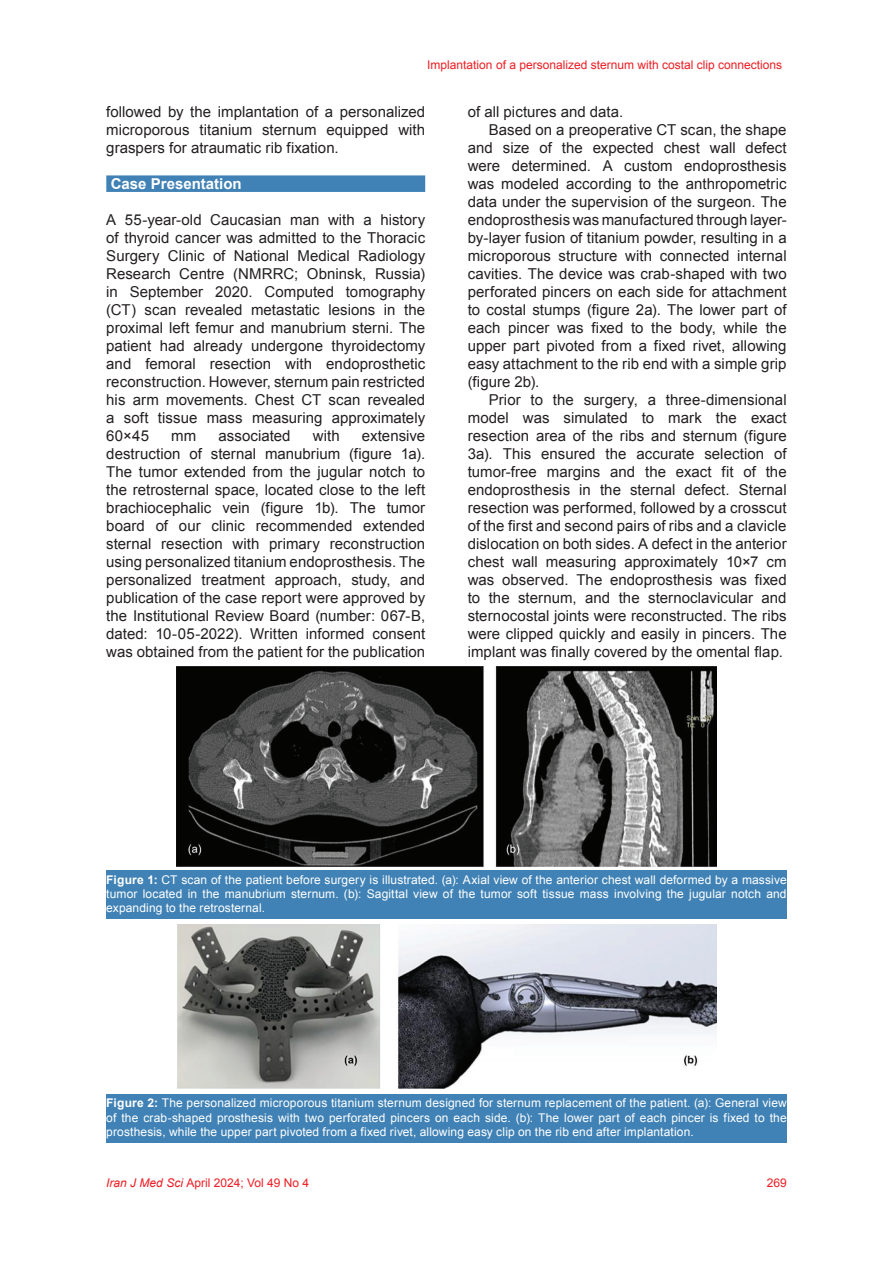
<style>
.page{position:relative;width:893px;height:1263px;background:#fff}
.page>*{position:absolute;margin:0;border:0;box-sizing:border-box;transform-origin:0 0}
.t1{font:15px/18px "Arial";letter-spacing:.005em;color:#231f20;text-align:justify}
.t2{font:700 15px "Arial";color:#fff}
.t3{font:12px/14.4px "Arial";letter-spacing:.01em;color:#fff;text-align:justify}
.t4{font:12px "Arial";color:#ee1d23}
.s1{font-weight:700}
.s2{font-style:italic}
</style>
<div class="page">
<div style="left:106px;top:175px;width:319px;height:17px;background:#4082b5"></div>
<img style="left:176px;top:667px;width:540px;height:200px">
<div style="left:106px;top:871px;width:681px;height:48px;background:#4082b5"></div>
<div style="left:106px;top:1094px;width:681px;height:49px;background:#4082b5"></div>
<img style="left:177px;top:925px;width:539px;height:163px">
<p class="t4" style="left:427px;top:57px;width:356px">Implantation of a personalized sternum with costal clip connections</p>
<p class="t1" style="left:106px;top:103px;width:320px">followed by the implantation of a personalized microporous titanium sternum equipped with graspers for atraumatic rib fixation.</p>
<p class="t2" style="left:111px;top:174px;width:132px">Case Presentation</p>
<p class="t1" style="left:106px;top:211px;width:320px">A 55-year-old Caucasian man with a history of thyroid cancer was admitted to the Thoracic Surgery Clinic of National Medical Radiology Research Centre (NMRRC; Obninsk, Russia) in September 2020. Computed tomography (CT) scan revealed metastatic lesions in the proximal left femur and manubrium sterni. The patient had already undergone thyroidectomy and femoral resection with endoprosthetic reconstruction. However, sternum pain restricted his arm movements. Chest CT scan revealed a soft tissue mass measuring approximately 60×45</p>
<p class="t1" style="left:106px;top:427px;width:320px;text-indent:256px">extensive destruction of sternal manubrium (figure 1a).<br>The tumor extended from the jugular notch to the retrosternal space, located close to the left brachiocephalic vein (figure 1b). The tumor board of our clinic recommended extended sternal resection with primary reconstruction using personalized titanium endoprosthesis. The personalized treatment approach, study, and publication of the case report were approved by the Institutional Review Board (number: 067-B, dated: 10-05-2022). Written informed consent was obtained from the patient for the publication</p>
<p class="t1" style="left:171px;top:427px;width:27px">mm</p>
<p class="t1" style="left:218px;top:427px;width:74px">associated</p>
<p class="t1" style="left:313px;top:427px;width:28px">with</p>
<p class="t1" style="left:468px;top:103px;width:157px">of all pictures and data.</p>
<p class="t1" style="left:489px;top:121px;width:299px">Based on a preoperative CT scan, the shape</p>
<p class="t1" style="left:468px;top:139px;width:320px">and size of the expected chest wall defect</p>
<p class="t1" style="left:468px;top:157px;width:320px">were determined. A custom endoprosthesis</p>
<p class="t1" style="left:468px;top:175px;width:320px">was modeled according to the anthropometric</p>
<p class="t1" style="left:468px;top:193px;width:320px">data under the supervision of the surgeon. The</p>
<p class="t1" style="left:468px;top:211px;width:320px">endoprosthesis was manufactured through layer-</p>
<p class="t1" style="left:468px;top:229px;width:320px">by-layer fusion of titanium powder, resulting in a</p>
<p class="t1" style="left:468px;top:247px;width:320px">microporous structure with connected internal</p>
<p class="t1" style="left:468px;top:265px;width:320px">cavities. The device was crab-shaped with two</p>
<p class="t1" style="left:468px;top:283px;width:320px">perforated pincers on each side for attachment</p>
<p class="t1" style="left:468px;top:301px;width:320px">to costal stumps (figure 2a). The lower part of</p>
<p class="t1" style="left:468px;top:319px;width:320px">each pincer was fixed to the body, while the</p>
<p class="t1" style="left:468px;top:337px;width:320px">upper part pivoted from a fixed rivet, allowing</p>
<p class="t1" style="left:468px;top:355px;width:320px">easy attachment to the rib end with a simple grip</p>
<p class="t1" style="left:468px;top:373px;width:73px">(figure 2b).</p>
<p class="t1" style="left:489px;top:391px;width:299px">Prior to the surgery, a three-dimensional</p>
<p class="t1" style="left:468px;top:409px;width:320px">model was simulated to mark the exact</p>
<p class="t1" style="left:468px;top:427px;width:320px">resection area of the ribs and sternum (figure</p>
<p class="t1" style="left:468px;top:445px;width:320px">3a). This ensured the accurate selection of</p>
<p class="t1" style="left:468px;top:463px;width:320px">tumor-free margins and the exact fit of the</p>
<p class="t1" style="left:468px;top:481px;width:320px">endoprosthesis in the sternal defect. Sternal</p>
<p class="t1" style="left:468px;top:499px;width:320px">resection was performed, followed by a crosscut</p>
<p class="t1" style="left:468px;top:517px;width:320px">of the first and second pairs of ribs and a clavicle</p>
<p class="t1" style="left:468px;top:535px;width:320px">dislocation on both sides. A defect in the anterior</p>
<p class="t1" style="left:468px;top:553px;width:320px">chest wall measuring approximately 10×7 cm</p>
<p class="t1" style="left:468px;top:571px;width:320px">was observed. The endoprosthesis was fixed</p>
<p class="t1" style="left:468px;top:589px;width:320px">to the sternum, and the sternoclavicular and</p>
<p class="t1" style="left:468px;top:607px;width:320px">sternocostal joints were reconstructed. The ribs</p>
<p class="t1" style="left:468px;top:625px;width:320px">were clipped quickly and easily in pincers. The</p>
<p class="t1" style="left:468px;top:643px;width:317px">implant was finally covered by the omental flap.</p>
<p class="t3" style="left:106px;top:872px;width:682px"><span class="s1">Figure 1:</span> CT scan of the patient before surgery is illustrated. (a): Axial view of the anterior chest wall deformed by a massive tumor located in the manubrium sternum. (b): Sagittal view of the tumor soft tissue mass involving the jugular notch and expanding to the retrosternal.</p>
<p class="t3" style="left:106px;top:1096px;width:682px"><span class="s1">Figure 2:</span> The personalized microporous titanium sternum designed for sternum replacement of the patient. (a): General view of the crab-shaped prosthesis with two perforated pincers on each side. (b): The lower part of each pincer is fixed to the prosthesis, while the upper part pivoted from a fixed rivet, allowing easy clip on the rib end after implantation.</p>
<p class="t4" style="left:106px;top:1175px;width:204px"><span class="s2">Iran J Med Sci</span> April 2024; Vol 49 No 4</p>
<p class="t4" style="left:767px;top:1175px;width:22px">269</p>
</div>
